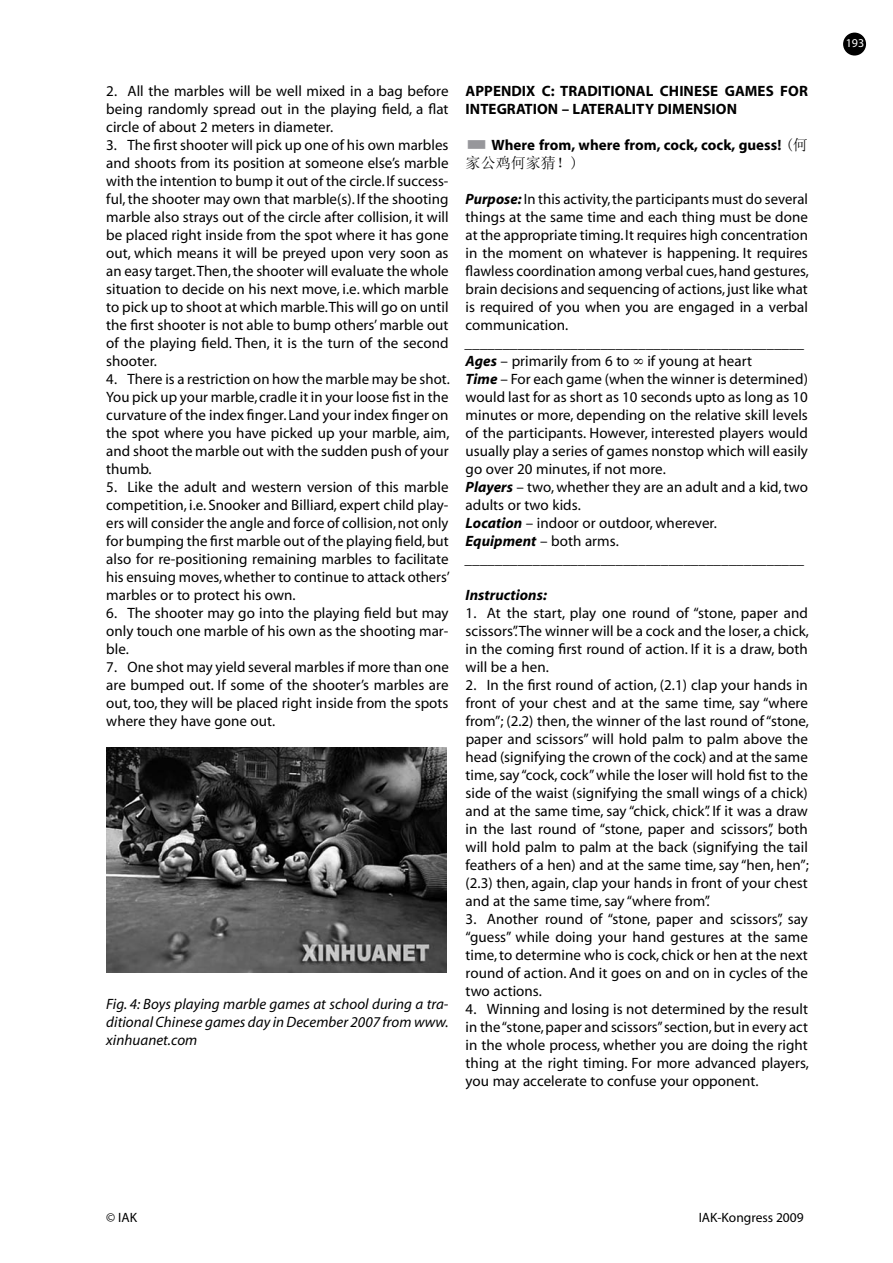
<style>
.page{position:relative;width:893px;height:1263px;background:#fff}
.page>*{position:absolute;margin:0;border:0;box-sizing:border-box;transform-origin:0 0}
.t1{font:15px/18px "Myriad";letter-spacing:.005em;color:#000;text-align:justify}
.t2{font:700 15px "Myriad";letter-spacing:.005em;color:#000}
.t3{font:italic 15px/18px "Myriad";letter-spacing:.005em;color:#000;text-align:justify}
.t4{font:italic 700 15px "Myriad";letter-spacing:.005em;color:#000}
.t5{font:15px "Sim Sun";letter-spacing:.005em;color:#000}
.t6{font:13.5px "Myriad";color:#000}
.t7{font:12px "Myriad";color:#fff}
.s1{color:#97979b}
.s2{font-family:"Sim Sun";font-weight:400}
.s3{font-weight:700;font-style:italic}
</style>
<div class="page">
<div style="left:844px;top:33px;width:21px;height:22px;background:#000;border-radius:50%"></div>
<div style="left:843px;top:33px;width:23px;height:23px;border:2px solid #000;border-radius:50%"></div>
<img style="left:106px;top:747px;width:340px;height:226px">
<p class="t1" style="left:106px;top:83px;width:344px">2. All the marbles will be well mixed in a bag before being randomly spread out in the playing field, a flat circle of about 2 meters in diameter.</p>
<p class="t1" style="left:106px;top:137px;width:344px">3. The first shooter will pick up one of his own marbles and shoots from its position at someone else’s marble with the intention to bump it out of the circle. If success&shy;ful, the shooter may own that marble(s). If the shooting marble also strays out of the circle after collision, it will be placed right inside from the spot where it has gone out, which means it will be preyed upon very soon as an easy target. Then, the shooter will evaluate the whole situation to decide on his next move, i.e. which marble to pick up to shoot at which marble. This will go on until the first shooter is not able to bump others’marble out of the playing field. Then, it is the turn of the second shooter.</p>
<p class="t1" style="left:106px;top:371px;width:345px">4. There is a restriction on how the marble may be shot.<br>You pick up your marble, cradle it in your loose fist in the curvature of the index finger. Land your index finger on the spot where you have picked up your marble, aim, and shoot the marble out with the sudden push of your thumb.</p>
<p class="t1" style="left:106px;top:479px;width:345px">5. Like the adult and western version of this marble competition, i.e. Snooker and Billiard, expert child play&shy;ers will consider the angle and force of collision, not only for bumping the first marble out of the playing field,but also for re-positioning remaining marbles to facilitate his ensuing moves, whether to continue to attack others’ marbles or to protect his own.</p>
<p class="t1" style="left:106px;top:605px;width:344px">6. The shooter may go into the playing field but may only touch one marble of his own as the shooting mar&shy;ble.</p>
<p class="t1" style="left:106px;top:659px;width:344px">7. One shot may yield several marbles if more than one are bumped out. If some of the shooter’s marbles are out, too, they will be placed right inside from the spots where they have gone out.</p>
<p class="t3" style="left:106px;top:995px;width:344px">Fig. 4: Boys playing marble games at school during a tra&shy;ditional Chinese games day in December 2007 from www. xinhuanet.com</p>
<p class="t2" style="left:466px;top:84px;width:20px">APPENDI</p>
<p class="t2" style="left:526px;top:84px;width:52px">X C: TRADITIONAL</p>
<p class="t2" style="left:660px;top:84px;width:18px">CHINESE</p>
<p class="t2" style="left:725px;top:84px;width:21px">GAMES</p>
<p class="t2" style="left:780px;top:84px;width:19px">FOR</p>
<p class="t2" style="left:466px;top:102px;width:14px">INTEGRATION</p>
<p class="t2" style="left:562px;top:102px;width:28px">– LATERALIT</p>
<p class="t2" style="left:645px;top:102px;width:33px">Y DIMENSION</p>
<p class="t2" style="left:466px;top:138px;width:344px"><span class="s1">■</span> WHERE FROM, WHERE FROM, COCK, COCK, GUESS! <span class="s2">(何</span></p>
<p class="t5" style="left:466px;top:155px;width:114px">家公鸡何家猜！)</p>
<p class="t1" style="left:466px;top:191px;width:345px"><span class="s3">Purpose:</span> In this activity, the participants must do several things at the same time and each thing must be done at the appropriate timing. It requires high concentration in the moment on whatever is happening. It requires flawless coordination among verbal cues, hand gestures, brain decisions and sequencing of actions, just like what is required of you when you are engaged in a verbal communication.</p>
<p class="t1" style="left:466px;top:335px;width:344px;text-align:left"><span class="s3">_____________________________________________ Ages</span> – primarily from 6 to ∞ if young at heart<br><span class="s3">Time</span> – For each game (when the winner is determined) would last for as short as 10 seconds upto as long as 10 minutes or more, depending on the relative skill levels of the participants. However, interested players would usually play a series of games nonstop which will easily go over 20 minutes, if not more.<br><span class="s3">Players</span> – two, whether they are an adult and a kid, two adults or two kids.<br><span class="s3">Location</span> – indoor or outdoor, wherever.<br><span class="s3">Equipment</span> – both arms. <span class="s3">_____________________________________________</span></p>
<p class="t4" style="left:466px;top:588px;width:83px">Instructions:</p>
<p class="t1" style="left:466px;top:605px;width:345px">1. At the start, play one round of “stone, paper and scissors”. The winner will be a cock and the loser, a chick, in the coming first round of action. If it is a draw, both will be a hen.</p>
<p class="t1" style="left:466px;top:677px;width:345px">2. In the first round of action, (2.1) clap your hands in front of your chest and at the same time, say “where from”; (2.2) then, the winner of the last round of “stone, paper and scissors” will hold palm to palm above the head (signifying the crown of the cock) and at the same time,say “cock, cock”while the loser will hold fist to the side of the waist (signifying the small wings of a chick) and at the same time, say “chick, chick”. If it was a draw in the last round of “stone, paper and scissors”, both will hold palm to palm at the back (signifying the tail feathers of a hen) and at the same time, say “hen, hen”; (2.3) then, again, clap your hands in front of your chest and at the same time, say “where from”.</p>
<p class="t1" style="left:466px;top:911px;width:344px">3. Another round of “stone, paper and scissors”, say “guess” while doing your hand gestures at the same time, to determine who is cock, chick or hen at the next round of action. And it goes on and on in cycles of the two actions.</p>
<p class="t1" style="left:466px;top:1001px;width:345px">4. Winning and losing is not determined by the result in the “stone, paper and scissors” section, but in every act in the whole process, whether you are doing the right thing at the right timing. For more advanced players, you may accelerate to confuse your opponent.</p>
<p class="t7" style="left:846px;top:37px;width:20px">193</p>
<p class="t6" style="left:106px;top:1211px;width:32px">© IAK</p>
<p class="t6" style="left:699px;top:1211px;width:107px">IAK-Kongress 2009</p>
</div>
